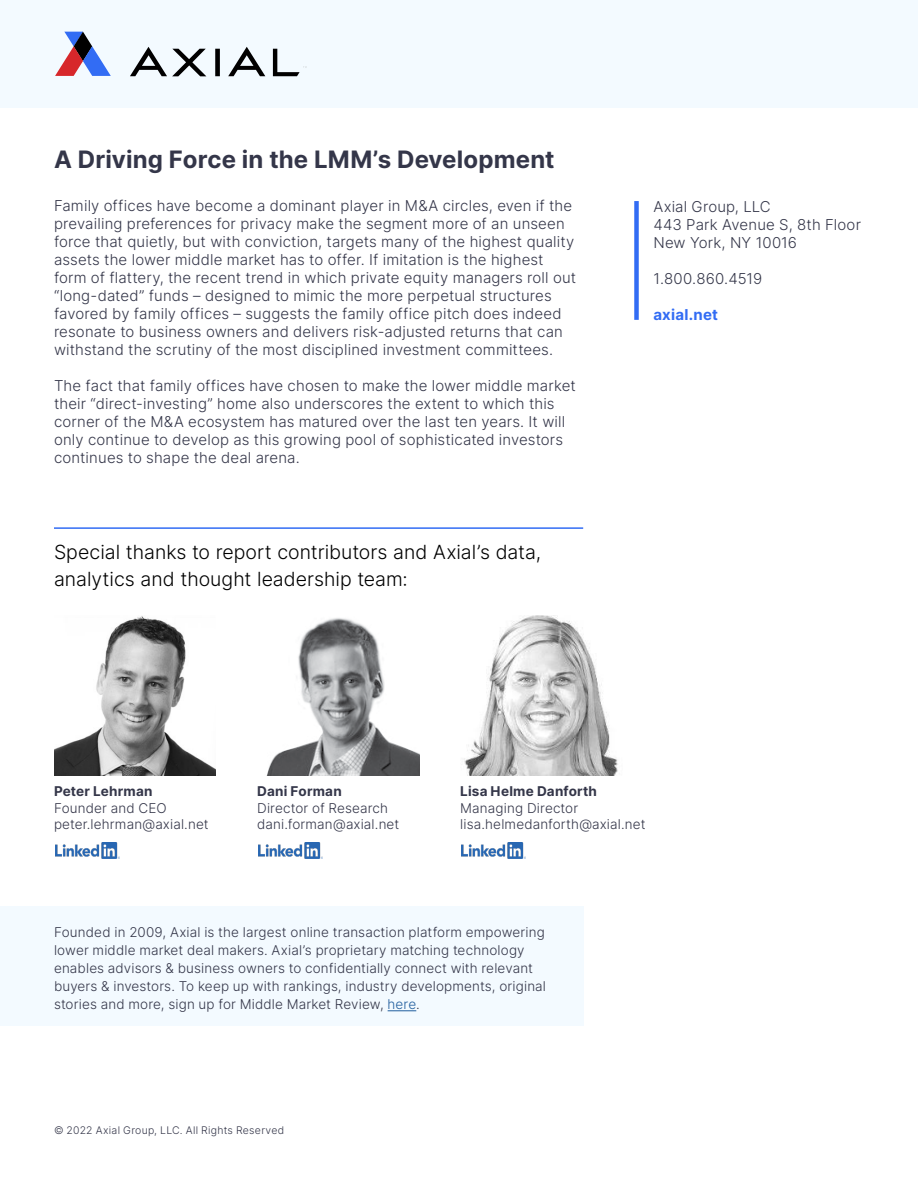
<style>
.page{position:relative;width:918px;height:1188px;background:#fff}
.page>*{position:absolute;margin:0;border:0;box-sizing:border-box;transform-origin:0 0}
.t1{font:24px "Inter";letter-spacing:.005em;color:#343649}
.t2{font:300 19.5px/27px "Inter";color:#000}
.t3{font:300 15px/18px "Inter";letter-spacing:.01em;color:#343649}
.t4{font:15px "Inter";letter-spacing:.015em;color:#326cf4}
.t5{font:300 13.5px/18px "Inter";letter-spacing:.01em;color:#343649}
.t6{font:13.5px "Inter";letter-spacing:.015em;color:#343649}
.t7{font:300 10.5px "Inter";letter-spacing:.025em;color:#343649}
.s1{color:#215e9e}
</style>
<div class="page">
<div style="left:0;top:0;width:918px;height:108px;background:#f3faff"></div>
<div style="left:0;top:906px;width:583px;height:120px;background:#f3faff"></div>
<svg style="left:55px;top:32px;width:56px;height:44px"></svg>
<svg style="left:130px;top:47px;width:177px;height:29px"></svg>
<hr style="left:54px;top:527px;width:529px;height:2px;background:#326cf4">
<img style="left:54px;top:616px;width:162px;height:160px">
<div style="left:634px;top:201px;width:5px;height:119px;background:#326cf4"></div>
<img style="left:266px;top:618px;width:153px;height:158px">
<img style="left:464px;top:616px;width:154px;height:160px">
<img style="left:56px;top:842px;width:63px;height:16px">
<img style="left:259px;top:842px;width:63px;height:16px">
<img style="left:462px;top:842px;width:63px;height:16px">
<svg style="left:388px;top:1010px;width:28px;height:1px"></svg>
<h1 class="t1" style="left:54px;top:142px;width:502px">A Driving Force in the LMM’s Development</h1>
<p class="t3" style="left:54px;top:196px;width:524px">Family offices have become a dominant player in M&amp;A circles, even if the prevailing preferences for privacy make the segment more of an unseen force that quietly, but with conviction, targets many of the highest quality assets the lower middle market has to offer. If imitation is the highest form of flattery, the recent trend in which private equity managers roll out “long-dated” funds – designed to mimic the more perpetual structures favored by family offices – suggests the family office pitch does indeed resonate to business owners and delivers risk-adjusted returns that can withstand the scrutiny of the most disciplined investment committees.</p>
<p class="t3" style="left:54px;top:376px;width:523px">The fact that family offices have chosen to make the lower middle market their “direct-investing” home also underscores the extent to which this corner of the M&amp;A ecosystem has matured over the last ten years. It will only continue to develop as this growing pool of sophisticated investors continues to shape the deal arena.</p>
<h2 class="t2" style="left:54px;top:538px;width:488px">Special thanks to report contributors and Axial’s data, analytics and thought leadership team:</h2>
<p class="t3" style="left:653px;top:197px;width:209px">Axial Group, LLC<br>443 Park Avenue S, 8th Floor<br>New York, NY 10016</p>
<p class="t3" style="left:653px;top:269px;width:110px">1.800.860.4519</p>
<p class="t4" style="left:653px;top:303px;width:66px">axial.net</p>
<p class="t6" style="left:54px;top:782px;width:100px">Peter Lehrman</p>
<p class="t5" style="left:54px;top:799px;width:156px;line-height:16.5px">Founder and CEO peter.lehrman@axial.net</p>
<p class="t6" style="left:257px;top:782px;width:86px">Dani Forman</p>
<p class="t5" style="left:257px;top:799px;width:144px;line-height:16.5px">Director of Research dani.forman@axial.net</p>
<p class="t6" style="left:460px;top:782px;width:138px">Lisa Helme Danforth</p>
<p class="t5" style="left:460px;top:799px;width:187px;line-height:16.5px">Managing Director lisa.helmedanforth@axial.net</p>
<p class="t5" style="left:54px;top:922px;width:494px">Founded in 2009, Axial is the largest online transaction platform empowering lower middle market deal makers. Axial’s proprietary matching technology enables advisors &amp; business owners to confidentially connect with relevant buyers &amp; investors. To keep up with rankings, industry developments, original stories and more, sign up for Middle Market Review, <span class="s1">here</span>.</p>
<p class="t7" style="left:54px;top:1123px;width:232px">© 2022 Axial Group, LLC. All Rights Reserved</p>
</div>
